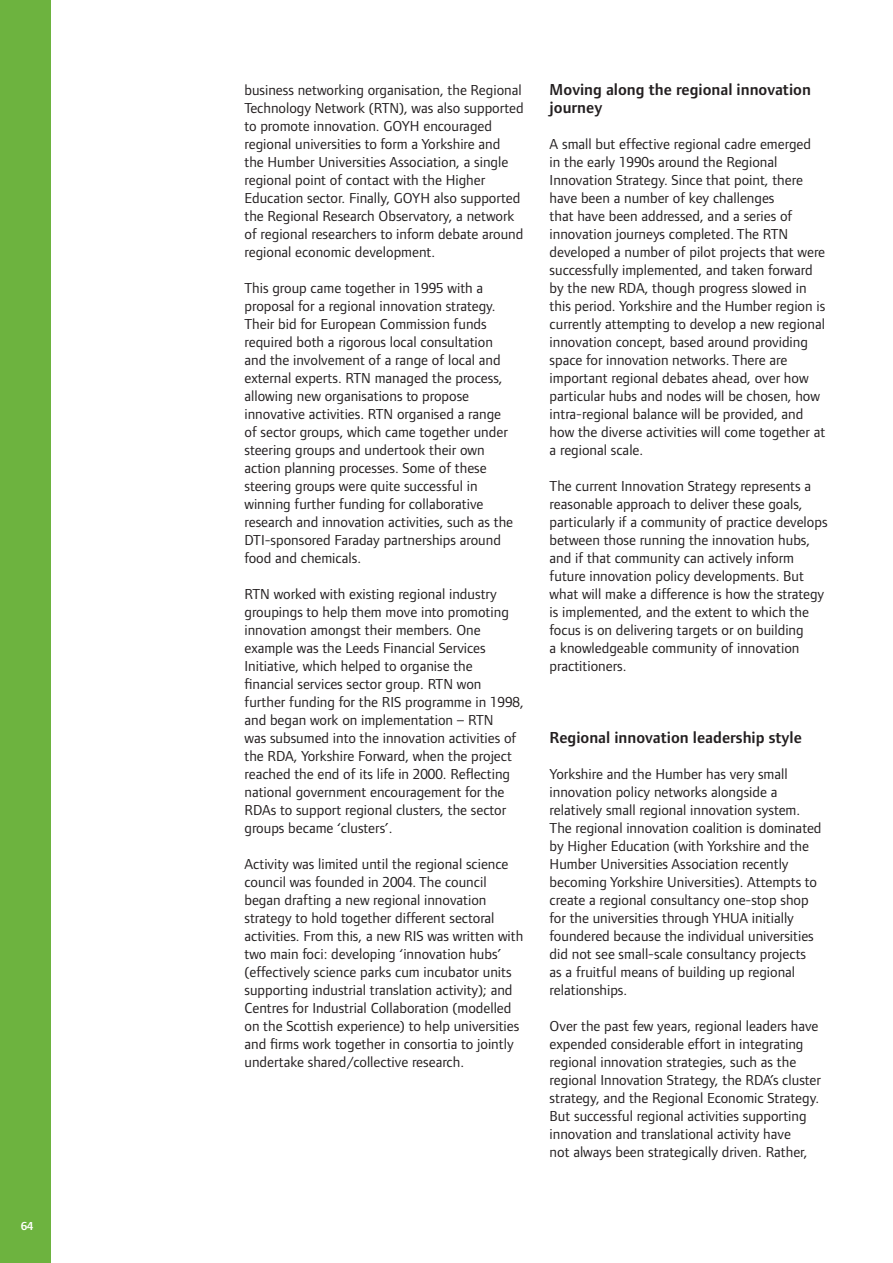
<style>
.page{position:relative;width:893px;height:1263px;background:#fff}
.page>*{position:absolute;margin:0;border:0;box-sizing:border-box;transform-origin:0 0}
.t1{font:600 16.5px/18px "Foundry Form Sans";color:#231f20}
.t2{font:15px/18px "Foundry Form Sans";color:#231f20}
.t3{font:600 12px "Foundry Form Sans";color:#fff}
</style>
<div class="page">
<div style="left:0;top:0;width:51px;height:1263px;background:#6db33f"></div>
<p class="t3" style="left:21px;top:1221px;width:14px">64</p>
<p class="t2" style="left:244px;top:82px;width:281px">business networking organisation, the Regional Technology Network (RTN), was also supported to promote innovation. GOYH encouraged regional universities to form a Yorkshire and<br>the Humber Universities Association, a single regional point of contact with the Higher Education sector. Finally, GOYH also supported the Regional Research Observatory, a network of regional researchers to inform debate around regional economic development.</p>
<p class="t2" style="left:244px;top:280px;width:270px">This group came together in 1995 with a proposal for a regional innovation strategy.<br>Their bid for European Commission funds required both a rigorous local consultation and the involvement of a range of local and external experts. RTN managed the process, allowing new organisations to propose innovative activities. RTN organised a range of sector groups, which came together under steering groups and undertook their own action planning processes. Some of these steering groups were quite successful in winning further funding for collaborative research and innovation activities, such as the DTI-sponsored Faraday partnerships around food and chemicals.</p>
<p class="t2" style="left:244px;top:586px;width:281px">RTN worked with existing regional industry groupings to help them move into promoting innovation amongst their members. One example was the Leeds Financial Services Initiative, which helped to organise the financial services sector group. RTN won further funding for the RIS programme in 1998, and began work on implementation – RTN<br>was subsumed into the innovation activities of the RDA, Yorkshire Forward, when the project reached the end of its life in 2000. Reflecting national government encouragement for the RDAs to support regional clusters, the sector groups became ‘clusters’.</p>
<p class="t2" style="left:244px;top:856px;width:280px">Activity was limited until the regional science council was founded in 2004. The council began drafting a new regional innovation strategy to hold together different sectoral activities. From this, a new RIS was written with two main foci: developing ‘innovation hubs’ (effectively science parks cum incubator units supporting industrial translation activity); and Centres for Industrial Collaboration (modelled on the Scottish experience) to help universities and firms work together in consortia to jointly undertake shared/collective research.</p>
<p class="t1" style="left:550px;top:82px;width:263px">Moving along the regional innovation journey</p>
<p class="t2" style="left:550px;top:136px;width:277px">A small but effective regional cadre emerged in the early 1990s around the Regional Innovation Strategy. Since that point, there have been a number of key challenges<br>that have been addressed, and a series of innovation journeys completed. The RTN developed a number of pilot projects that were successfully implemented, and taken forward by the new RDA, though progress slowed in this period. Yorkshire and the Humber region is currently attempting to develop a new regional innovation concept, based around providing space for innovation networks. There are important regional debates ahead, over how particular hubs and nodes will be chosen, how intra-regional balance will be provided, and how the diverse activities will come together at a regional scale.</p>
<p class="t2" style="left:550px;top:478px;width:279px">The current Innovation Strategy represents a reasonable approach to deliver these goals, particularly if a community of practice develops between those running the innovation hubs, and if that community can actively inform future innovation policy developments. But what will make a difference is how the strategy is implemented, and the extent to which the focus is on delivering targets or on building<br>a knowledgeable community of innovation practitioners.</p>
<p class="t1" style="left:550px;top:730px;width:254px">Regional innovation leadership style</p>
<p class="t2" style="left:550px;top:766px;width:273px">Yorkshire and the Humber has very small innovation policy networks alongside a relatively small regional innovation system.<br>The regional innovation coalition is dominated by Higher Education (with Yorkshire and the Humber Universities Association recently becoming Yorkshire Universities). Attempts to create a regional consultancy one-stop shop for the universities through YHUA initially foundered because the individual universities did not see small-scale consultancy projects as a fruitful means of building up regional relationships.</p>
<p class="t2" style="left:550px;top:1018px;width:273px">Over the past few years, regional leaders have expended considerable effort in integrating regional innovation strategies, such as the regional Innovation Strategy, the RDA’s cluster strategy, and the Regional Economic Strategy.<br>But successful regional activities supporting innovation and translational activity have<br>not always been strategically driven. Rather,</p>
</div>
